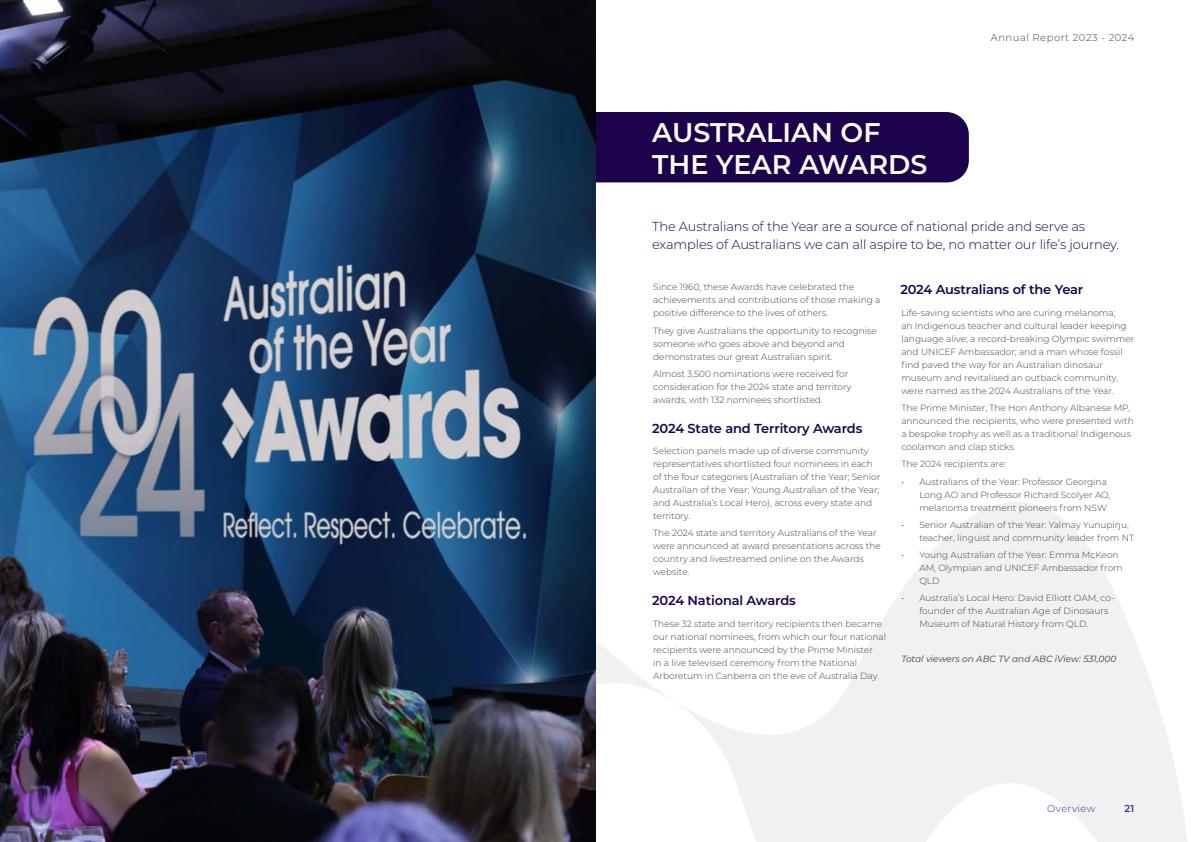
<style>
.page{position:relative;width:1191px;height:842px;background:#fff}
.page>*{position:absolute;margin:0;border:0;box-sizing:border-box;transform-origin:0 0}
.t1{font:600 27px/32px "Montserrat";color:#fff}
.t2{font:300 13px/18px "Montserrat";letter-spacing:-.01em;color:#1b024b}
.t3{font:600 13px "Montserrat";letter-spacing:-.01em;color:#1b024b}
.t4{font:300 10px "Montserrat";letter-spacing:.05em;color:#473f3d}
.t5{font:300 10px "Montserrat";letter-spacing:.03em;color:#472f88}
.t6{font:600 10px "Montserrat";color:#472f88}
.t7{font:300 9px/13px "Montserrat";color:#473f3d}
.t8{font:italic 9px "Montserrat";color:#473f3d}
.s1{color:#1b024b}
</style>
<div class="page">
<svg style="left:595px;top:602px;width:72px;height:240px"></svg>
<svg style="left:682px;top:502px;width:505px;height:340px;fill:#f1f1f2"></svg>
<div style="left:595px;top:112px;width:374px;height:70px;background:#1b024b"></div>
<img style="left:0;top:0;width:595px;height:842px">
<h1 class="t1" style="left:652px;top:115px;width:277px">AUSTRALIAN OF<br>THE YEAR AWARDS</h1>
<p class="t4" style="left:991px;top:31px;width:145px">Annual Report 2023 - 2024</p>
<h2 class="t2" style="left:652px;top:217px;width:468px">The Australians of the Year are a source of national pride and serve as examples of Australians we can all aspire to be, no matter our life’s journey.</h2>
<p class="t7" style="left:653px;top:280px;width:229px">Since 1960, these Awards have celebrated the achievements and contributions of those making a positive difference to the lives of others.</p>
<p class="t7" style="left:653px;top:324px;width:225px">They give Australians the opportunity to recognise someone who goes above and beyond and demonstrates our great Australian spirit.</p>
<p class="t7" style="left:653px;top:367px;width:200px">Almost 3,500 nominations were received for consideration for the 2024 state and territory awards, with 132 nominees shortlisted.</p>
<h2 class="t3" style="left:652px;top:419px;width:212px">2024 State and Territory Awards</h2>
<p class="t7" style="left:653px;top:444px;width:228px">Selection panels made up of diverse community representatives shortlisted four nominees in each of the four categories (Australian of the Year; Senior Australian of the Year; Young Australian of the Year; and Australia’s Local Hero), across every state and territory.</p>
<p class="t7" style="left:653px;top:526px;width:229px">The 2024 state and territory Australians of the Year were announced at award presentations across the country and livestreamed online on the Awards website.</p>
<h2 class="t3" style="left:652px;top:591px;width:145px">2024 National Awards</h2>
<p class="t7" style="left:653px;top:617px;width:234px">These 32 state and territory recipients then became our national nominees, from which our four national recipients were announced by the Prime Minister<br>in a live televised ceremony from the National Arboretum in Canberra on the eve of Australia Day.</p>
<h2 class="t3" style="left:900px;top:280px;width:184px">2024 Australians of the Year</h2>
<p class="t7" style="left:901px;top:306px;width:234px">Life-saving scientists who are curing melanoma;<br>an Indigenous teacher and cultural leader keeping language alive; a record-breaking Olympic swimmer and UNICEF Ambassador; and a man whose fossil find paved the way for an Australian dinosaur museum and revitalised an outback community, were named as the 2024 Australians of the Year.</p>
<p class="t7" style="left:901px;top:401px;width:234px">The Prime Minister, The Hon Anthony Albanese MP, announced the recipients, who were presented with a bespoke trophy as well as a traditional Indigenous coolamon and clap sticks.</p>
<p class="t7" style="left:901px;top:457px;width:106px">The 2024 recipients are:</p>
<p class="t7" style="left:919px;top:474px;width:193px;text-indent:-18px"><span class="s1">•</span> Australians of the Year: Professor Georgina<br>Long AO and Professor Richard Scolyer AO, melanoma treatment pioneers from NSW</p>
<p class="t7" style="left:919px;top:518px;width:216px;text-indent:-18px"><span class="s1">•</span> Senior Australian of the Year: Yalmay Yunupiŋu, teacher, linguist and community leader from NT</p>
<p class="t7" style="left:919px;top:548px;width:205px;text-indent:-18px"><span class="s1">•</span> Young Australian of the Year: Emma McKeon<br>AM, Olympian and UNICEF Ambassador from<br>QLD</p>
<p class="t7" style="left:919px;top:591px;width:197px;text-indent:-18px"><span class="s1">•</span> Australia’s Local Hero: David Elliott OAM, co&shy;founder of the Australian Age of Dinosaurs<br>Museum of Natural History from QLD.</p>
<p class="t8" style="left:901px;top:652px;width:217px">Total viewers on ABC TV and ABC iView: 531,000</p>
<p class="t5" style="left:1047px;top:802px;width:50px">Overview</p>
<p class="t6" style="left:1124px;top:801px;width:11px">21</p>
</div>
